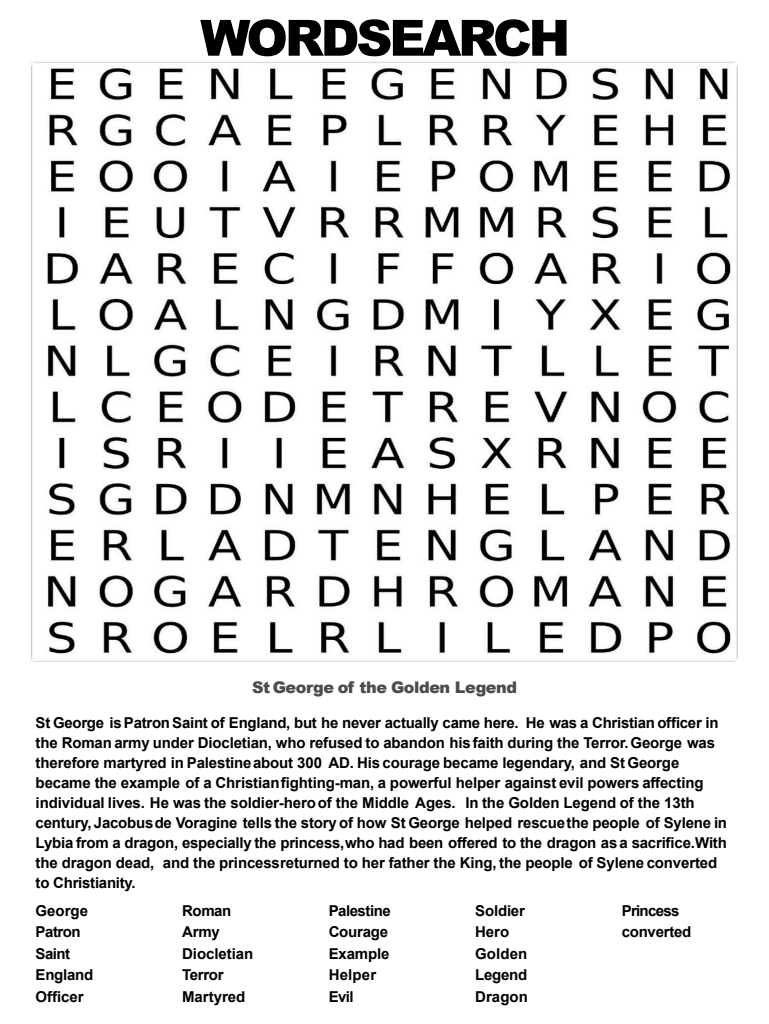
<style>
.page{position:relative;width:769px;height:1024px;background:#fff}
.page>*{position:absolute;margin:0;border:0;box-sizing:border-box;transform-origin:0 0}
.t1{font:900 50px "Arial";letter-spacing:-.065em;color:#000}
.t2{font:900 16px "Arial";letter-spacing:-.025em;color:#4c4c4d}
.t3{font:700 15px/21.6px "Arial";letter-spacing:-.01em;color:#000}
</style>
<div class="page">
<img style="left:32px;top:65px;width:705px;height:595px">
<h1 class="t1" style="left:200px;top:2px;width:371px">WORDSEARCH</h1>
<p class="t2" style="left:252px;top:676px;width:266px">St George of the Golden Legend</p>
<p class="t3" style="left:36px;top:713px;width:692px;line-height:20px">St George is Patron Saint of England, but he never actually came here. He was a Christian officer in the Roman army under Diocletian, who refused to abandon his faith during the Terror. George was therefore martyred in Palestine about 300 AD. His courage became legendary, and St George became the example of a Christian fighting-man, a powerful helper against evil powers affecting individual lives. He was the soldier-hero of the Middle Ages. In the Golden Legend of the 13th century, Jacobus de Voragine tells the story of how St George helped rescue the people of Sylene in Lybia from a dragon, especially the princess, who had been offered to the dragon as a sacrifice. With the dragon dead, and the princess returned to her father the King, the people of Sylene converted to Christianity.</p>
<p class="t3" style="left:36px;top:900px;width:59px">George<br>Patron<br>Saint<br>England<br>Officer</p>
<p class="t3" style="left:182px;top:900px;width:73px">Roman<br>Army<br>Diocletian<br>Terror<br>Martyred</p>
<p class="t3" style="left:328px;top:900px;width:64px">Palestine<br>Courage<br>Example<br>Helper<br>Evil</p>
<p class="t3" style="left:475px;top:900px;width:54px">Soldier<br>Hero<br>Golden<br>Legend<br>Dragon</p>
<p class="t3" style="left:621px;top:900px;width:71px">Princess converted</p>
</div>
